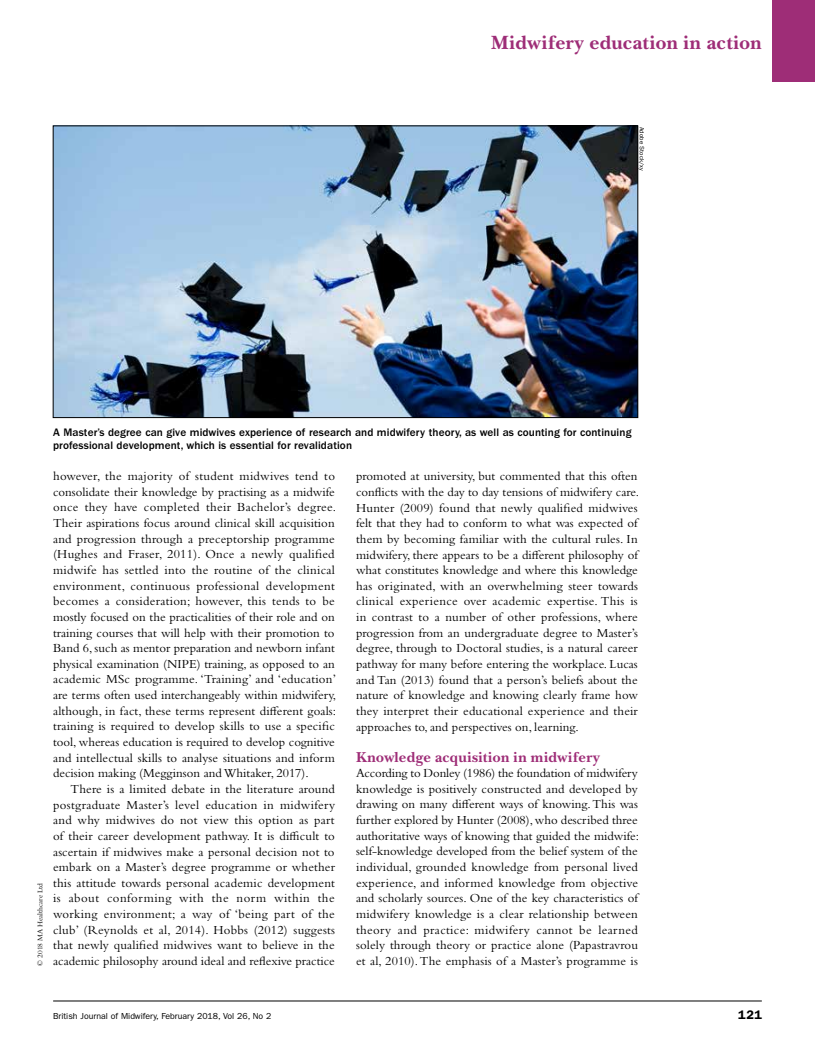
<style>
.page{position:relative;width:815px;height:1053px;background:#fff}
.page>*{position:absolute;margin:0;border:0;box-sizing:border-box;transform-origin:0 0}
.t1{font:700 20px "New Baskerville Std";letter-spacing:.015em;color:#9e2d77}
.t2{font:700 15px "New Baskerville Std";letter-spacing:.02em;color:#9e2d77}
.t3{font:12.75px/15.6px "Bembo Std";letter-spacing:.005em;color:#000;text-align:justify}
.t4{font:600 12.5px "ITC Franklin Gothic Std";color:#000}
.t5{font:500 11.25px/13.8px "ITC Franklin Gothic Std";letter-spacing:.01em;color:#000}
.t6{font:8.75px "ITC Franklin Gothic Std";color:#000}
.t7{font:7.5px "Bembo Std";color:#000}
.t8{font:6.25px "ITC Franklin Gothic Std";letter-spacing:.01em;color:#000}
</style>
<div class="page">
<hr style="left:53px;top:1000px;width:709px;height:1px;background:#000">
<div style="left:772px;top:0;width:43px;height:81px;background:#9e2d77"></div>
<img style="left:55px;top:128px;width:581px;height:288px">
<div style="left:53px;top:126px;width:585px;height:292px;border:1px solid #000"></div>
<h1 class="t1" style="left:491px;top:30px;width:272px">Midwifery education in action</h1>
<p class="t8" style="left:646px;top:127px;width:45px;rotate:90deg">Adobe Stock/xy</p>
<p class="t7" style="left:36px;top:965px;width:84px;rotate:-90deg">© 2018 MA Healthcare Ltd</p>
<p class="t5" style="left:53px;top:425px;width:580px">A Master’s degree can give midwives experience of research and midwifery theory, as well as counting for continuing professional development, which is essential for revalidation</p>
<p class="t3" style="left:53px;top:468px;width:285px;text-align:left">however, the majority of student midwives tend to consolidate their knowledge by practising as a midwife once they have completed their Bachelor’s degree.<br>Their aspirations focus around clinical skill acquisition and progression through a preceptorship programme (Hughes and Fraser, 2011). Once a newly qualified midwife has settled into the routine of the clinical environment, continuous professional development becomes a consideration; however, this tends to be mostly focused on the practicalities of their role and on training courses that will help with their promotion to Band 6, such as mentor preparation and newborn infant physical examination (NIPE) training, as opposed to an academic MSc programme. ‘Training’ and ‘education’ are terms often used interchangeably within midwifery, although, in fact, these terms represent different goals: training is required to develop skills to use a specific tool, whereas education is required to develop cognitive and intellectual skills to analyse situations and inform decision making (Megginson and Whitaker, 2017).</p>
<p class="t3" style="left:53px;top:780px;width:283px;text-indent:17px">There is a limited debate in the literature around postgraduate Master’s level education in midwifery and why midwives do not view this option as part of their career development pathway. It is difficult to ascertain if midwives make a personal decision not to embark on a Master’s degree programme or whether this attitude towards personal academic development is about conforming with the norm within the working environment; a way of ‘being part of the club’ (Reynolds et al, 2014). Hobbs (2012) suggests that newly qualified midwives want to believe in the academic philosophy around ideal and reflexive practice</p>
<p class="t3" style="left:356px;top:468px;width:284px">promoted at university, but commented that this often conflicts with the day to day tensions of midwifery care.<br>Hunter (2009) found that newly qualified midwives felt that they had to conform to what was expected of them by becoming familiar with the cultural rules. In midwifery, there appears to be a different philosophy of what constitutes knowledge and where this knowledge has originated, with an overwhelming steer towards clinical experience over academic expertise. This is in contrast to a number of other professions, where progression from an undergraduate degree to Master’s degree, through to Doctoral studies, is a natural career pathway for many before entering the workplace. Lucas and Tan (2013) found that a person’s beliefs about the nature of knowledge and knowing clearly frame how they interpret their educational experience and their approaches to, and perspectives on, learning.</p>
<p class="t2" style="left:356px;top:747px;width:245px">Knowledge acquisition in midwifery</p>
<p class="t3" style="left:356px;top:765px;width:284px">According to Donley (1986) the foundation of midwifery knowledge is positively constructed and developed by drawing on many different ways of knowing. This was further explored by Hunter (2008), who described three authoritative ways of knowing that guided the midwife: self-knowledge developed from the belief system of the individual, grounded knowledge from personal lived experience, and informed knowledge from objective and scholarly sources. One of the key characteristics of midwifery knowledge is a clear relationship between theory and practice: midwifery cannot be learned solely through theory or practice alone (Papastravrou et al, 2010). The emphasis of a Master’s programme is</p>
<p class="t6" style="left:53px;top:1010px;width:220px">British Journal of Midwifery, February 2018, Vol 26, No 2</p>
<p class="t4" style="left:738px;top:1007px;width:25px">121</p>
</div>
